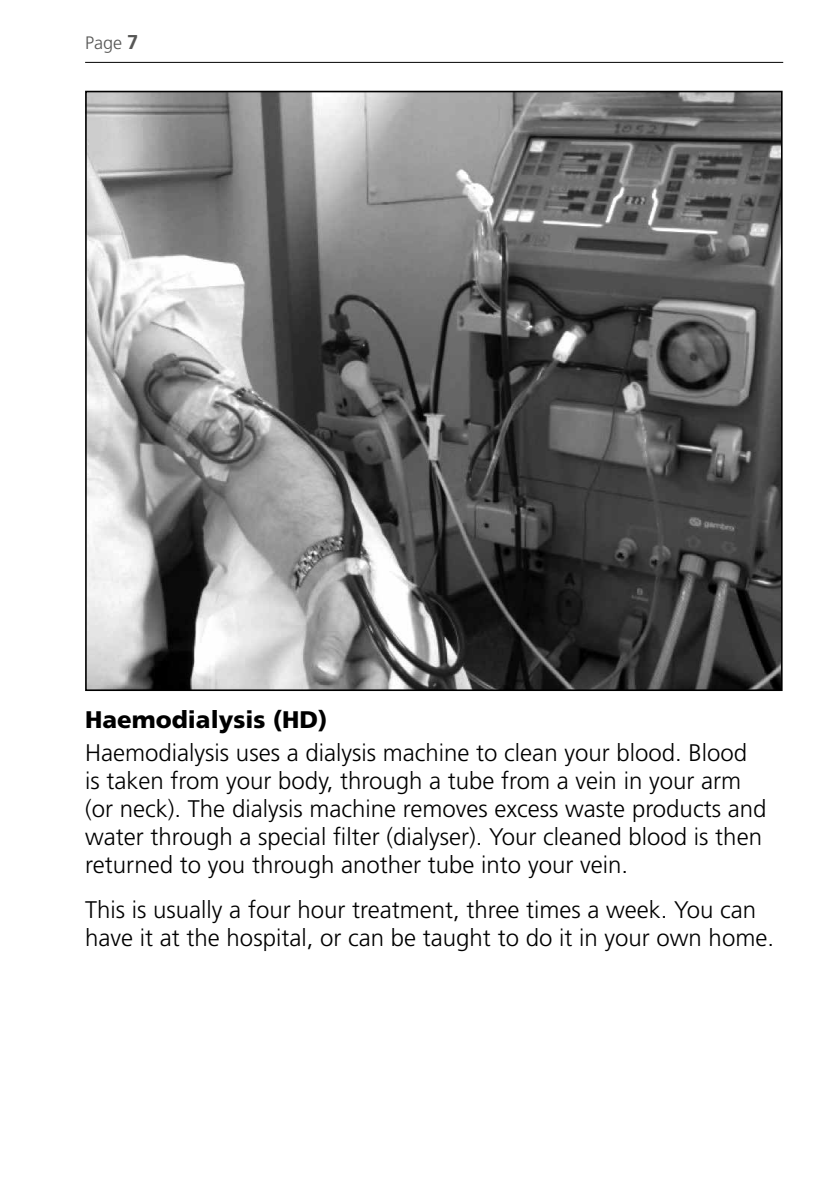
<style>
.page{position:relative;width:840px;height:1191px;background:#fff}
.page>*{position:absolute;margin:0;border:0;box-sizing:border-box;transform-origin:0 0}
.t1{font:300 24px/28px "Frutiger";color:#000}
.t2{font:900 24px "Frutiger";color:#000}
.t3{font:300 18px "Frutiger";color:#575756}
.s1{font-weight:700;font-size:20px}
</style>
<div class="page">
<hr style="left:85px;top:62px;width:697px;height:1px;background:#000">
<img style="left:88px;top:94px;width:691px;height:594px">
<p class="t3" style="left:85px;top:33px;width:55px">Page <span class="s1">7</span></p>
<p class="t2" style="left:85px;top:704px;width:244px">Haemodialysis (HD)</p>
<p class="t1" style="left:85px;top:739px;width:682px">Haemodialysis uses a dialysis machine to clean your blood. Blood is taken from your body, through a tube from a vein in your arm (or neck). The dialysis machine removes excess waste products and water through a special filter (dialyser). Your cleaned blood is then returned to you through another tube into your vein.</p>
<p class="t1" style="left:85px;top:896px;width:690px">This is usually a four hour treatment, three times a week. You can have it at the hospital, or can be taught to do it in your own home.</p>
</div>
